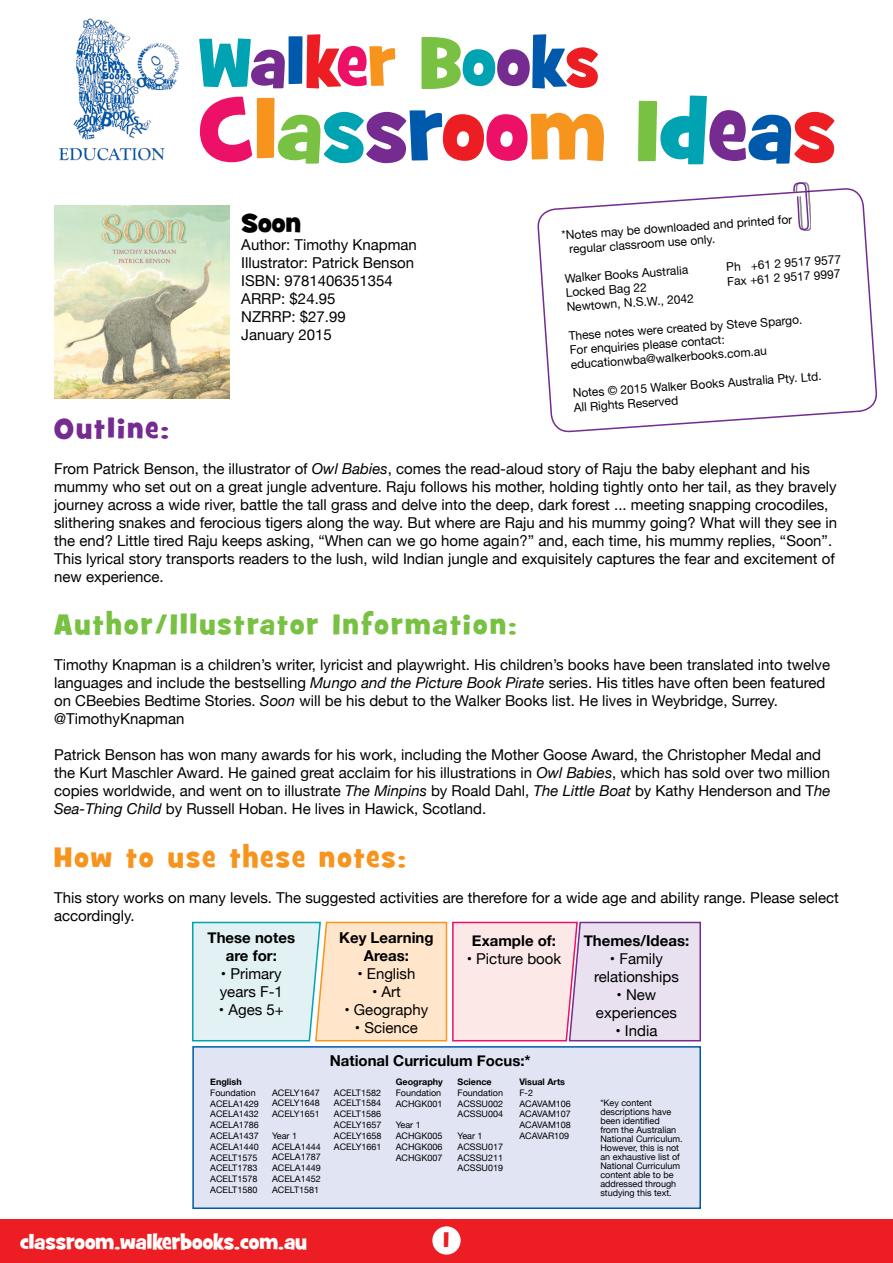
<style>
.page{position:relative;width:893px;height:1263px;background:#fff}
.page>*{position:absolute;margin:0;border:0;box-sizing:border-box;transform-origin:0 0}
.t1{font:28.5px "Grilled Cheese BTN";letter-spacing:.08em;color:#78c143}
.t2{font:28.5px "Grilled Cheese BTN";letter-spacing:.08em;color:#f7941e}
.t3{font:28.5px "Grilled Cheese BTN";letter-spacing:.08em;color:#752b90}
.t4{font:27px "Grilled Cheese BTN";color:#000}
.t5{font:21px "Grilled Cheese BTN";color:#fffffd}
.t6{font:21px "Grilled Cheese BTN";color:#ed1d24}
.t7{font:15px/18px "Helvetica Neue";color:#000}
.t8{font:700 15px/18px "Helvetica Neue";color:#000;text-align:center}
.t9{font:12px/14.4px "Helvetica Neue";color:#000}
.t10{font:9px/10.8px "Helvetica Neue";color:#000}
.t11{font:700 9px "Helvetica Neue";color:#000}
.s1{font-style:italic}
</style>
<div class="page">
<div style="left:0;top:1219px;width:893px;height:44px;background:#ed1d24"></div>
<svg style="left:638px;top:96px;width:196px;height:68px"></svg>
<svg style="left:200px;top:97px;width:404px;height:67px"></svg>
<svg style="left:422px;top:34px;width:176px;height:55px"></svg>
<svg style="left:306px;top:34px;width:89px;height:55px"></svg>
<div style="left:289px;top:36px;width:14px;height:48px;background:#0059aa"></div>
<svg style="left:199px;top:38px;width:86px;height:50px"></svg>
<img style="left:58px;top:18px;width:121px;height:143px">
<img style="left:54px;top:205px;width:176px;height:194px">
<svg style="left:537px;top:188px;width:340px;height:245px"></svg>
<div style="left:795px;top:182px;width:16px;height:48px;background:#000;opacity:.5"></div>
<svg style="left:792px;top:182px;width:17px;height:50px"></svg>
<div style="left:192px;top:1046px;width:509px;height:163px;background:#e1e4f3;border:2px solid #0059aa"></div>
<svg style="left:192px;top:921px;width:509px;height:121px;background:#ede2e0"></svg>
<div style="left:432px;top:1226px;width:29px;height:28px;background:#fff;border-radius:50%"></div>
<h2 class="t4" style="left:241px;top:205px;width:61px">Soon</h2>
<p class="t7" style="left:241px;top:236px;width:177px">Author: Timothy Knapman<br>Illustrator: Patrick Benson<br>ISBN: 9781406351354<br>ARRP: $24.95<br>NZRRP: $27.99<br>January 2015</p>
<p class="t9" style="left:568px;top:228px;width:226px;text-indent:-7px;rotate:-4deg">*Notes may be downloaded and printed for regular classroom use only.</p>
<p class="t9" style="left:564px;top:272px;width:125px;rotate:-4deg">Walker Books Australia</p>
<p class="t9" style="left:726px;top:260px;width:117px;rotate:-4deg">Ph +61 2 9517 9577</p>
<p class="t9" style="left:727px;top:275px;width:115px;rotate:-4deg">Fax +61 2 9517 9997</p>
<p class="t9" style="left:565px;top:286px;width:83px;rotate:-4deg">Locked Bag 22</p>
<p class="t9" style="left:566px;top:300px;width:129px;rotate:-4deg">Newtown, N.S.W., 2042</p>
<p class="t9" style="left:568px;top:329px;width:236px;rotate:-4deg">These notes were created by Steve Spargo.<br>For enquiries please contact: educationwba@walkerbooks.com.au</p>
<p class="t9" style="left:572px;top:387px;width:251px;rotate:-4deg">Notes © 2015 Walker Books Australia Pty. Ltd.<br>All Rights Reserved</p>
<h1 class="t3" style="left:54px;top:410px;width:116px">Outline:</h1>
<p class="t7" style="left:54px;top:461px;width:784px">From Patrick Benson, the illustrator of <span class="s1">Owl Babies</span>, comes the read-aloud story of Raju the baby elephant and his mummy who set out on a great jungle adventure. Raju follows his mother, holding tightly onto her tail, as they bravely journey across a wide river, battle the tall grass and delve into the deep, dark forest ... meeting snapping crocodiles, slithering snakes and ferocious tigers along the way. But where are Raju and his mummy going? What will they see in the end? Little tired Raju keeps asking, “When can we go home again?” and, each time, his mummy replies, “Soon”.<br>This lyrical story transports readers to the lush, wild Indian jungle and exquisitely captures the fear and excitement of new experience.</p>
<h1 class="t1" style="left:54px;top:606px;width:464px">Author/Illustrator Information:</h1>
<p class="t7" style="left:54px;top:657px;width:777px">Timothy Knapman is a children’s writer, lyricist and playwright. His children’s books have been translated into twelve languages and include the bestselling <span class="s1">Mungo and the Picture Book Pirate</span> series. His titles have often been featured on CBeebies Bedtime Stories. <span class="s1">Soon</span> will be his debut to the Walker Books list. He lives in Weybridge, Surrey. @TimothyKnapman</p>
<p class="t7" style="left:54px;top:747px;width:778px">Patrick Benson has won many awards for his work, including the Mother Goose Award, the Christopher Medal and the Kurt Maschler Award. He gained great acclaim for his illustrations in <span class="s1">Owl Babies</span>, which has sold over two million copies worldwide, and went on to illustrate <span class="s1">The Minpins</span> by Roald Dahl, <span class="s1">The Little Boat</span> by Kathy Henderson and T<span class="s1">he Sea-Thing Child</span> by Russell Hoban. He lives in Hawick, Scotland.</p>
<h1 class="t2" style="left:54px;top:838px;width:353px">How to use these notes:</h1>
<p class="t7" style="left:54px;top:889px;width:786px">This story works on many levels. The suggested activities are therefore for a wide age and ability range. Please select accordingly.</p>
<p class="t8" style="left:208px;top:929px;width:89px">These notes are for:</p>
<p class="t7" style="left:220px;top:966px;width:65px">• Primary years F-1</p>
<p class="t7" style="left:219px;top:1002px;width:66px">• Ages 5+</p>
<p class="t11" style="left:210px;top:1075px;width:33px">English</p>
<p class="t10" style="left:210px;top:1088px;width:50px">Foundation<br>ACELA1429<br>ACELA1432<br>ACELA1786<br>ACELA1437<br>ACELA1440<br>ACELT1575<br>ACELT1783<br>ACELT1578<br>ACELT1580</p>
<p class="t10" style="left:272px;top:1087px;width:49px;text-align:justify">ACELY1647<br>ACELY1648<br>ACELY1651</p>
<p class="t10" style="left:272px;top:1131px;width:50px">Year 1<br>ACELA1444<br>ACELA1787<br>ACELA1449<br>ACELA1452<br>ACELT1581</p>
<p class="t8" style="left:339px;top:929px;width:96px">Key Learning<br>Areas:</p>
<p class="t7" style="left:357px;top:966px;width:60px">• English</p>
<p class="t7" style="left:372px;top:984px;width:30px">• Art</p>
<p class="t7" style="left:344px;top:1002px;width:85px">• Geography</p>
<p class="t7" style="left:355px;top:1020px;width:65px">• Science</p>
<p class="t8" style="left:472px;top:932px;width:86px">Example of:</p>
<p class="t7" style="left:467px;top:950px;width:96px">• Picture book</p>
<p class="t8" style="left:330px;top:1052px;width:203px">National Curriculum Focus:*</p>
<p class="t10" style="left:334px;top:1087px;width:49px;text-align:justify">ACELT1582<br>ACELT1584<br>ACELT1586<br>ACELY1657<br>ACELY1658<br>ACELY1661</p>
<p class="t11" style="left:396px;top:1075px;width:49px">Geography</p>
<p class="t10" style="left:396px;top:1088px;width:48px">Foundation<br>ACHGK001</p>
<p class="t10" style="left:396px;top:1120px;width:48px">Year 1<br>ACHGK005<br>ACHGK006<br>ACHGK007</p>
<p class="t11" style="left:458px;top:1075px;width:36px">Science</p>
<p class="t10" style="left:458px;top:1088px;width:47px;text-align:justify">Foundation ACSSU002<br>ACSSU004</p>
<p class="t10" style="left:458px;top:1131px;width:47px">Year 1<br>ACSSU017<br>ACSSU211<br>ACSSU019</p>
<p class="t11" style="left:519px;top:1075px;width:47px">Visual Arts</p>
<p class="t10" style="left:519px;top:1088px;width:53px">F-2<br>ACAVAM106<br>ACAVAM107<br>ACAVAM108<br>ACAVAR109</p>
<p class="t8" style="left:584px;top:932px;width:107px">Themes/Ideas:</p>
<p class="t7" style="left:594px;top:951px;width:86px;text-align:center">• Family relationships</p>
<p class="t7" style="left:596px;top:987px;width:83px;text-align:center">• New experiences</p>
<p class="t7" style="left:615px;top:1023px;width:43px">• India</p>
<p class="t10" style="left:600px;top:1099px;width:84px;line-height:9px">*Key content descriptions have been identified<br>from the Australian<br>National Curriculum.<br>However, this is not an exhaustive list of<br>National Curriculum content able to be addressed through studying this text.</p>
<h3 class="t5" style="left:20px;top:1228px;width:288px">classroom.walkerbooks.com.au</h3>
<h3 class="t6" style="left:443px;top:1226px;width:7px">1</h3>
</div>
